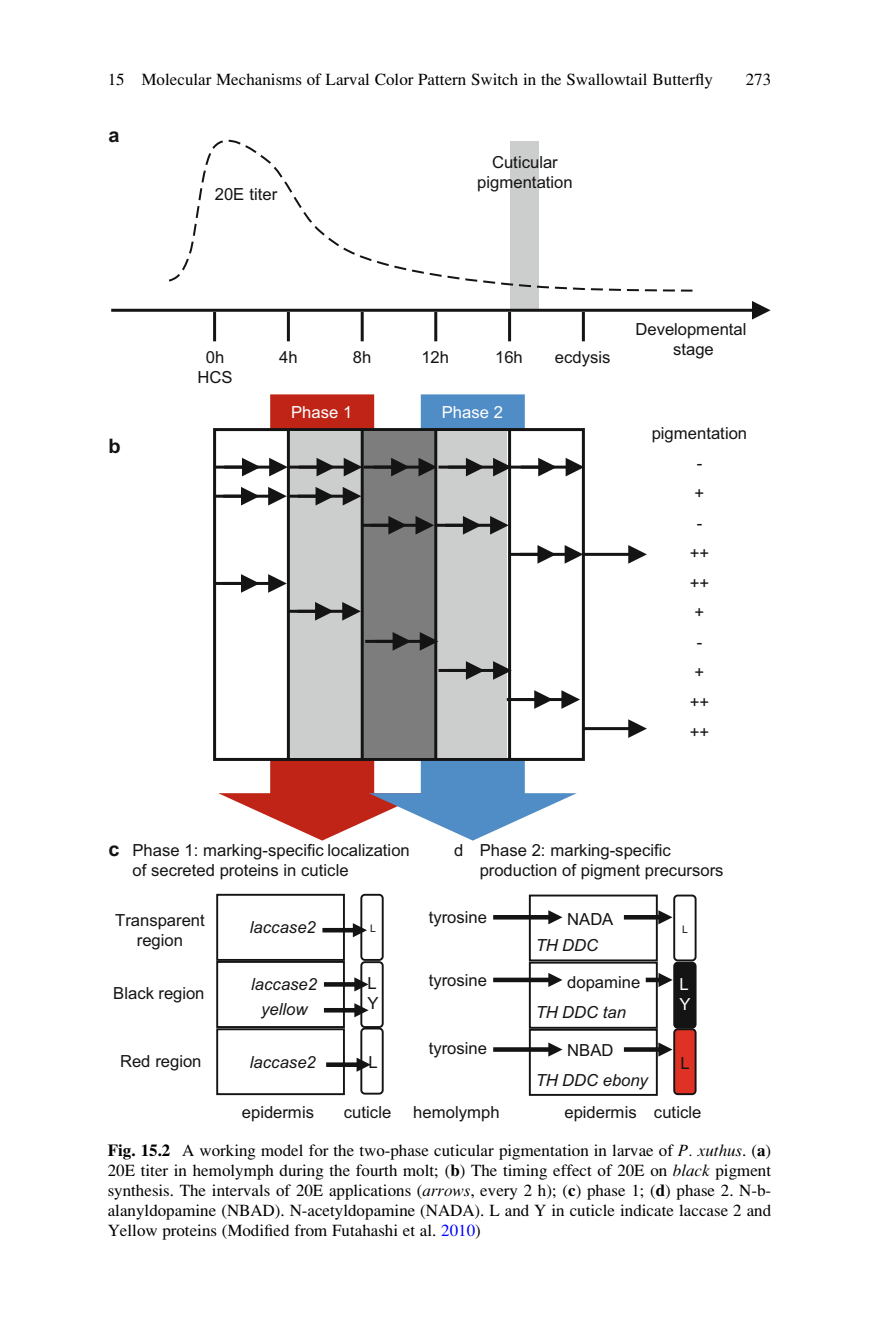
<style>
.page{position:relative;width:879px;height:1333px;background:#fff}
.page>*{position:absolute;margin:0;border:0;box-sizing:border-box;transform-origin:0 0}
.t1{font:700 20px "Kfmyyk Kkpfqc Mnxkqg Arial";color:#131413}
.t2{font:17px/19.8px "Cvflgh Nknsbt Qlshww Adv P6975";color:#000;text-align:justify}
.t3{font:16.6px/29.8px "Qvsfmj Gyyxhf Qpcyll Arial";color:#131413;text-align:center}
.t4{font:italic 16.6px/24.8px "Ntbxyq Qjwpdm Nmwlld Arial";color:#131413;text-align:center}
.t5{font:16.6px/19.8px "Qvsfmj Gyyxhf Qpcyll Arial";color:#fff}
.t6{font:10.4px "Qvsfmj Gyyxhf Qpcyll Arial";color:#131413}
.s1{font-family:"Dcvynt Rwjsqn Dylfsr Adv P6 F01"}
.s2{font-family:"Pkdnhp Ptvjvc Lvdngs Adv P696 A"}
.s3{color:#00f}
</style>
<div class="page">
<div style="left:511px;top:141px;width:28px;height:167px;background:#cccdcd"></div>
<hr style="left:111px;top:309px;width:644px;height:3px;background:#131413">
<svg style="left:752px;top:301px;width:18px;height:18px"></svg>
<hr style="left:213px;top:312px;width:3px;height:29px;background:#131413">
<hr style="left:287px;top:312px;width:3px;height:29px;background:#131413">
<hr style="left:361px;top:312px;width:3px;height:29px;background:#131413">
<hr style="left:434px;top:312px;width:3px;height:29px;background:#131413">
<hr style="left:508px;top:312px;width:3px;height:29px;background:#131413">
<hr style="left:582px;top:312px;width:3px;height:29px;background:#131413">
<svg style="left:168px;top:139px;width:525px;height:153px"></svg>
<svg style="left:218px;top:394px;width:151px;height:446px;fill:#bf2417"></svg>
<svg style="left:369px;top:394px;width:208px;height:446px"></svg>
<div style="left:215px;top:429px;width:368px;height:330px;background:#fff"></div>
<div style="left:213px;top:428px;width:372px;height:333px;border:3px solid #131413"></div>
<div style="left:290px;top:431px;width:217px;height:326px;background:#cccdcd"></div>
<div style="left:362px;top:431px;width:74px;height:326px;background:#7d7d7d"></div>
<hr style="left:583px;top:727px;width:48px;height:3px;background:#131413">
<svg style="left:628px;top:719px;width:19px;height:19px"></svg>
<hr style="left:583px;top:553px;width:48px;height:3px;background:#131413">
<svg style="left:628px;top:545px;width:19px;height:18px"></svg>
<div style="left:216px;top:893px;width:129px;height:67px;border:2px solid #131413"></div>
<div style="left:216px;top:1028px;width:129px;height:67px;border:2px solid #131413"></div>
<div style="left:216px;top:960px;width:129px;height:67px;border:2px solid #131413"></div>
<div style="left:360px;top:893px;width:24px;height:67px;border:2px solid #131413;border-radius:4px"></div>
<div style="left:360px;top:961px;width:24px;height:66px;border:2px solid #131413;border-radius:4px"></div>
<div style="left:360px;top:1027px;width:24px;height:67px;border:2px solid #131413;border-radius:4px"></div>
<div style="left:322px;top:927px;width:33px;height:5px;background:#131413"></div>
<svg style="left:353px;top:923px;width:14px;height:14px"></svg>
<svg style="left:324px;top:982px;width:30px;height:4px"></svg>
<svg style="left:354px;top:977px;width:14px;height:14px"></svg>
<div style="left:324px;top:1007px;width:33px;height:5px;background:#131413"></div>
<svg style="left:354px;top:1003px;width:14px;height:14px"></svg>
<svg style="left:326px;top:1062px;width:30px;height:4px"></svg>
<svg style="left:356px;top:1057px;width:15px;height:14px"></svg>
<div style="left:529px;top:894px;width:129px;height:67px;border:2px solid #131413"></div>
<div style="left:529px;top:1028px;width:129px;height:67px;border:2px solid #131413"></div>
<div style="left:529px;top:961px;width:129px;height:67px;border:2px solid #131413"></div>
<div style="left:673px;top:894px;width:23px;height:67px;border:2px solid #131413;border-radius:4px"></div>
<div style="left:674px;top:962px;width:21px;height:65px;background:#131413;border-radius:4px"></div>
<div style="left:673px;top:961px;width:23px;height:67px;border:2px solid #131413;border-radius:4px"></div>
<div style="left:674px;top:1029px;width:21px;height:65px;background:#df3224;border-radius:4px"></div>
<div style="left:673px;top:1028px;width:23px;height:67px;border:2px solid #131413;border-radius:4px"></div>
<svg style="left:493px;top:972px;width:69px;height:14px"></svg>
<svg style="left:493px;top:910px;width:69px;height:14px"></svg>
<svg style="left:493px;top:1042px;width:69px;height:14px"></svg>
<svg style="left:624px;top:910px;width:48px;height:14px"></svg>
<svg style="left:646px;top:972px;width:26px;height:14px"></svg>
<svg style="left:624px;top:1042px;width:48px;height:14px"></svg>
<hr style="left:224px;top:465px;width:48px;height:3px;background:#131413">
<hr style="left:215px;top:465px;width:30px;height:3px;background:#131413">
<svg style="left:242px;top:458px;width:19px;height:18px"></svg>
<hr style="left:299px;top:465px;width:48px;height:3px;background:#131413">
<hr style="left:289px;top:465px;width:31px;height:3px;background:#131413">
<svg style="left:316px;top:458px;width:19px;height:18px"></svg>
<hr style="left:448px;top:465px;width:48px;height:3px;background:#131413">
<hr style="left:438px;top:465px;width:31px;height:3px;background:#131413">
<svg style="left:466px;top:458px;width:18px;height:18px"></svg>
<hr style="left:364px;top:465px;width:30px;height:3px;background:#131413">
<hr style="left:521px;top:465px;width:48px;height:3px;background:#131413">
<svg style="left:565px;top:458px;width:19px;height:18px"></svg>
<hr style="left:511px;top:465px;width:30px;height:3px;background:#131413">
<svg style="left:538px;top:458px;width:19px;height:18px"></svg>
<hr style="left:223px;top:494px;width:48px;height:3px;background:#131413">
<hr style="left:214px;top:494px;width:30px;height:3px;background:#131413">
<svg style="left:241px;top:487px;width:19px;height:18px"></svg>
<hr style="left:298px;top:494px;width:48px;height:3px;background:#131413">
<hr style="left:288px;top:494px;width:31px;height:3px;background:#131413">
<svg style="left:315px;top:487px;width:19px;height:18px"></svg>
<hr style="left:361px;top:524px;width:30px;height:3px;background:#131413">
<hr style="left:445px;top:524px;width:48px;height:3px;background:#131413">
<hr style="left:435px;top:524px;width:31px;height:3px;background:#131413">
<svg style="left:463px;top:516px;width:18px;height:18px"></svg>
<hr style="left:520px;top:553px;width:48px;height:3px;background:#131413">
<svg style="left:564px;top:545px;width:19px;height:18px"></svg>
<hr style="left:510px;top:553px;width:30px;height:3px;background:#131413">
<svg style="left:537px;top:545px;width:19px;height:18px"></svg>
<hr style="left:223px;top:582px;width:48px;height:3px;background:#131413">
<svg style="left:268px;top:429px;width:22px;height:330px"></svg>
<hr style="left:214px;top:582px;width:30px;height:3px;background:#131413">
<svg style="left:241px;top:574px;width:19px;height:18px"></svg>
<hr style="left:297px;top:609px;width:48px;height:3px;background:#131413">
<svg style="left:342px;top:429px;width:22px;height:330px"></svg>
<hr style="left:288px;top:609px;width:30px;height:3px;background:#131413">
<svg style="left:315px;top:602px;width:19px;height:18px"></svg>
<hr style="left:365px;top:640px;width:31px;height:3px;background:#131413">
<svg style="left:388px;top:429px;width:50px;height:330px"></svg>
<hr style="left:448px;top:669px;width:48px;height:3px;background:#131413">
<svg style="left:490px;top:429px;width:22px;height:330px"></svg>
<hr style="left:438px;top:669px;width:31px;height:3px;background:#131413">
<svg style="left:466px;top:661px;width:16px;height:18px"></svg>
<hr style="left:516px;top:698px;width:48px;height:3px;background:#131413">
<svg style="left:561px;top:690px;width:19px;height:18px"></svg>
<hr style="left:507px;top:698px;width:30px;height:3px;background:#131413">
<svg style="left:534px;top:690px;width:16px;height:18px"></svg>
<p class="t2" style="left:108px;top:71px;width:607px">15 Molecular Mechanisms of Larval Color Pattern Switch in the Swallowtail Butterfly</p>
<p class="t2" style="left:746px;top:71px;width:27px">273</p>
<p class="t1" style="left:108px;top:123px;width:13px">a</p>
<p class="t1" style="left:108px;top:435px;width:14px">b</p>
<p class="t3" style="left:215px;top:181px;width:64px">20E titer</p>
<p class="t3" style="left:477px;top:154px;width:97px;line-height:19.8px">Cuticular pigmentation</p>
<p class="t3" style="left:198px;top:348px;width:36px;line-height:19.8px">0h<br>HCS</p>
<p class="t3" style="left:279px;top:343px;width:20px">4h</p>
<p class="t3" style="left:353px;top:343px;width:20px">8h</p>
<p class="t3" style="left:421px;top:343px;width:29px">12h</p>
<p class="t3" style="left:495px;top:343px;width:29px">16h</p>
<p class="t3" style="left:555px;top:343px;width:57px">ecdysis</p>
<p class="t5" style="left:291px;top:404px;width:63px">Phase 1</p>
<p class="t5" style="left:442px;top:404px;width:63px">Phase 2</p>
<p class="t3" style="left:635px;top:321px;width:112px;line-height:19.8px">Developmental stage</p>
<p class="t3" style="left:652px;top:420px;width:97px">pigmentation -<br>+<br>-<br>++<br>++<br>+<br>-<br>+<br>++<br>++</p>
<p class="t3" style="left:132px;top:842px;width:279px;line-height:19.8px;text-align:left">Phase 1: marking-specific localization of secreted proteins in cuticle</p>
<p class="t3" style="left:480px;top:842px;width:245px;line-height:19.8px;text-align:left">Phase 2: marking-specific production of pigment precursors</p>
<p class="t3" style="left:115px;top:911px;width:91px;line-height:19.8px">Transparent region</p>
<p class="t3" style="left:113px;top:979px;width:93px">Black region</p>
<p class="t1" style="left:108px;top:837px;width:13px">c</p>
<p class="t3" style="left:454px;top:837px;width:11px">d</p>
<p class="t3" style="left:429px;top:904px;width:60px">tyrosine</p>
<p class="t3" style="left:567px;top:905px;width:48px">NADA</p>
<p class="t4" style="left:250px;top:915px;width:67px">laccase2</p>
<p class="t6" style="left:370px;top:924px;width:7px">L</p>
<p class="t6" style="left:682px;top:925px;width:7px">L</p>
<p class="t4" style="left:536px;top:932px;width:64px">TH DDC</p>
<p class="t3" style="left:429px;top:966px;width:60px">tyrosine</p>
<p class="t3" style="left:567px;top:968px;width:75px">dopamine</p>
<p class="t3" style="left:367px;top:975px;width:13px;line-height:19.8px;text-align:left">L<br>Y</p>
<p class="t5" style="left:679px;top:975px;width:13px">L<br>Y</p>
<p class="t4" style="left:251px;top:972px;width:67px">laccase2 yellow</p>
<p class="t4" style="left:536px;top:999px;width:92px">TH DDC tan</p>
<p class="t3" style="left:120px;top:1047px;width:83px">Red region</p>
<p class="t4" style="left:250px;top:1050px;width:67px">laccase2</p>
<p class="t3" style="left:368px;top:1049px;width:11px">L</p>
<p class="t3" style="left:429px;top:1035px;width:60px">tyrosine</p>
<p class="t3" style="left:567px;top:1036px;width:48px">NBAD</p>
<p class="t4" style="left:536px;top:1067px;width:114px">TH DDC ebony</p>
<p class="t3" style="left:680px;top:1049px;width:11px">L</p>
<p class="t3" style="left:242px;top:1099px;width:74px">epidermis</p>
<p class="t3" style="left:344px;top:1099px;width:49px">cuticle</p>
<p class="t3" style="left:413px;top:1099px;width:88px">hemolymph</p>
<p class="t3" style="left:564px;top:1099px;width:138px">epidermis cuticle</p>
<p class="t2" style="left:108px;top:1142px;width:665px"><span class="s1">Fig. 15.2</span> A working model for the two-phase cuticular pigmentation in larvae of <span class="s2">P. xuthus</span>. (<span class="s1">a</span>)<br>20E titer in hemolymph during the fourth molt; (<span class="s1">b</span>) The timing effect of 20E on <span class="s2">black</span> pigment synthesis. The intervals of 20E applications (<span class="s2">arrows</span>, every 2 h); (<span class="s1">c</span>) phase 1; (<span class="s1">d</span>) phase 2. N-b&shy;alanyldopamine (NBAD). N-acetyldopamine (NADA). L and Y in cuticle indicate laccase 2 and Yellow proteins (Modified from Futahashi et al. <span class="s3">2010</span>)</p>
</div>
